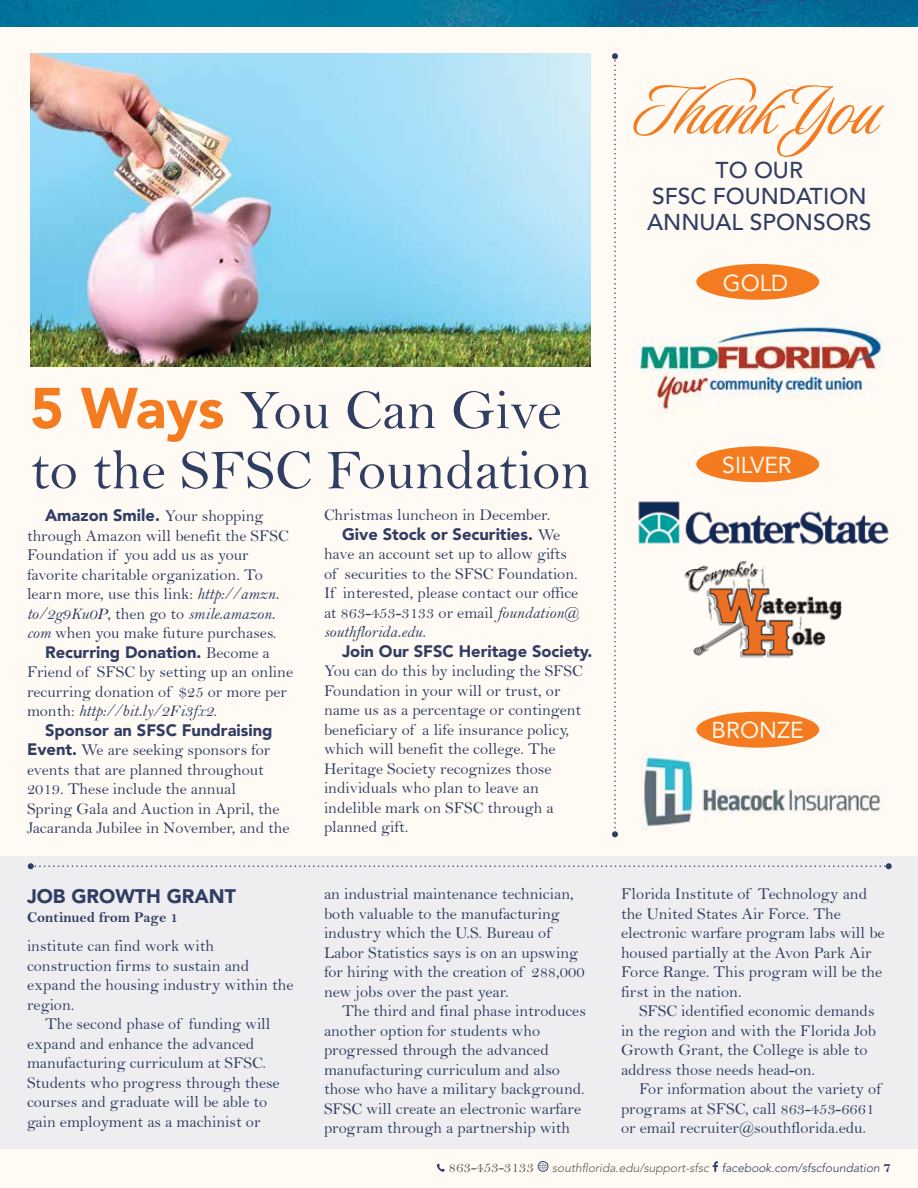
<style>
.page{position:relative;width:918px;height:1188px;background:#fff}
.page>*{position:absolute;margin:0;border:0;box-sizing:border-box;transform-origin:0 0}
.t1{font:85.5px "Luxurious Pro";color:#f47b20}
.t2{font:57px/60px "Bell";color:#303e64}
.t3{font:22.95px "Avenir LT Std";color:#fff5e4}
.t4{font:500 22.8px/25.7px "Avenir LT Std";color:#303e64}
.t5{font:900 19.5px "Avenir LT Std";color:#303e64}
.Body_Text{font:16.5px/19.5px "Bell";color:#303e64}
.t6{font:15px "Bell MT Bold";color:#303e64}
.t7{font:italic 300 12px "Avenir LT Std";color:#605a50}
.s1{font-family:"Avenir LT Std";font-weight:900;color:#f47b20}
.s2{font-family:"Avenir LT Std";font-weight:900}
.s3{font-family:"Bell MT Italic"}
.s4{font-family:"Bell";font-weight:400;font-style:normal;font-size:15px}
.s5{color:#303e64}
.s6{font-family:"Bell MT Bold";font-weight:400;font-style:normal;font-size:15px;color:#303e64}
</style>
<div class="page">
<div style="left:0;top:1148px;width:918px;height:40px;background:#fffaf3"></div>
<div style="left:0;top:0;width:918px;height:856px;background:#fffaf3"></div>
<img style="left:0;top:0;width:918px;height:27px">
<svg style="left:437px;top:1163px;width:8px;height:9px"></svg>
<svg style="left:538px;top:1161px;width:10px;height:11px"></svg>
<svg style="left:713px;top:1161px;width:5px;height:11px"></svg>
<div style="left:0;top:856px;width:918px;height:292px;background:#eeedef"></div>
<svg style="left:28px;top:863px;width:864px;height:6px"></svg>
<img style="left:632px;top:320px;width:257px;height:94px">
<img style="left:638px;top:501px;width:251px;height:44px">
<img style="left:684px;top:560px;width:159px;height:98px">
<img style="left:642px;top:755px;width:240px;height:74px">
<div style="left:696px;top:264px;width:123px;height:36px;background:#f47b20;border-radius:50%"></div>
<img style="left:30px;top:53px;width:561px;height:314px">
<svg style="left:612px;top:53px;width:6px;height:784px"></svg>
<div style="left:696px;top:446px;width:123px;height:36px;background:#f47b20;border-radius:50%"></div>
<div style="left:696px;top:712px;width:123px;height:36px;background:#f47b20;border-radius:50%"></div>
<p class="t1" style="left:632px;top:54px;width:249px">Thank You</p>
<p class="t4" style="left:716px;top:158px;width:89px">TO OUR</p>
<p class="t4" style="left:647px;top:184px;width:226px">SFSC FOUNDATION<br>ANNUAL SPONSORS</p>
<p class="t3" style="left:723px;top:269px;width:67px">GOLD</p>
<p class="t2" style="left:30px;top:380px;width:562px"><span class="s1">5 Ways</span> You Can Give to the SFSC Foundation</p>
<p class="Body_Text" style="left:27px;top:506px;width:263px;text-indent:18px"><span class="s2">Amazon Smile.</span> Your shopping through Amazon will benefit the SFSC Foundation if you add us as your favorite charitable organization. To learn more, use this link: <span class="s3">http://amzn. to/2g9Ku0P</span>, then go to <span class="s3">smile.amazon. com</span> when you make future purchases.</p>
<p class="Body_Text" style="left:27px;top:643px;width:268px;text-indent:18px"><span class="s2">Recurring Donation.</span> Become a Friend of SFSC by setting up an online recurring donation of $25 or more per month: <span class="s3">http://bit.ly/2Fi3fx2</span>.</p>
<p class="Body_Text" style="left:27px;top:721px;width:264px;text-indent:18px"><span class="s2">Sponsor an SFSC Fundraising Event.</span> We are seeking sponsors for events that are planned throughout 2019. These include the annual<br>Spring Gala and Auction in April, the Jacaranda Jubilee in November, and the</p>
<p class="Body_Text" style="left:324px;top:505px;width:228px">Christmas luncheon in December.</p>
<p class="Body_Text" style="left:324px;top:524px;width:257px;text-indent:18px"><span class="s2">Give Stock or Securities.</span> We have an account set up to allow gifts of securities to the SFSC Foundation.<br>If interested, please contact our office at 863-453-3133 or email <span class="s3">foundation@ southflorida.edu</span>.</p>
<p class="Body_Text" style="left:324px;top:641px;width:270px;text-indent:18px"><span class="s2">Join Our SFSC Heritage Society.<br></span>You can do this by including the SFSC<br>Foundation in your will or trust, or name us as a percentage or contingent beneficiary of a life insurance policy, which will benefit the college. The<br>Heritage Society recognizes those individuals who plan to leave an indelible mark on SFSC through a planned gift.</p>
<p class="t5" style="left:27px;top:884px;width:211px">JOB GROWTH GRANT</p>
<p class="t6" style="left:27px;top:909px;width:153px">Continued from Page 1</p>
<p class="Body_Text" style="left:27px;top:936px;width:268px">institute can find work with construction firms to sustain and expand the housing industry within the region.</p>
<p class="Body_Text" style="left:27px;top:1014px;width:254px;text-indent:18px">The second phase of funding will expand and enhance the advanced manufacturing curriculum at SFSC.<br>Students who progress through these courses and graduate will be able to gain employment as a machinist or</p>
<p class="Body_Text" style="left:324px;top:884px;width:262px">an industrial maintenance technician, both valuable to the manufacturing industry which the U.S. Bureau of Labor Statistics says is on an upswing for hiring with the creation of 288,000 new jobs over the past year.</p>
<p class="Body_Text" style="left:324px;top:1001px;width:263px;text-indent:18px">The third and final phase introduces another option for students who progressed through the advanced manufacturing curriculum and also those who have a military background.<br>SFSC will create an electronic warfare program through a partnership with</p>
<p class="t3" style="left:722px;top:452px;width:71px">SILVER</p>
<p class="t3" style="left:712px;top:717px;width:94px">BRONZE</p>
<p class="Body_Text" style="left:621px;top:884px;width:265px">Florida Institute of Technology and the United States Air Force. The electronic warfare program labs will be housed partially at the Avon Park Air Force Range. This program will be the first in the nation.</p>
<p class="Body_Text" style="left:621px;top:1001px;width:257px;text-indent:18px">SFSC identified economic demands in the region and with the Florida Job Growth Grant, the College is able to address those needs head-on.</p>
<p class="Body_Text" style="left:621px;top:1079px;width:262px;text-indent:18px">For information about the variety of programs at SFSC, call 863-453-6661 or email recruiter@southflorida.edu.</p>
<p class="t7" style="left:449px;top:1161px;width:444px"><span class="s4">863-453-3133</span> southflorida.edu/support-sfsc <span class="s5">facebook.com/sfscfoundation</span> <span class="s6">7</span></p>
</div>
